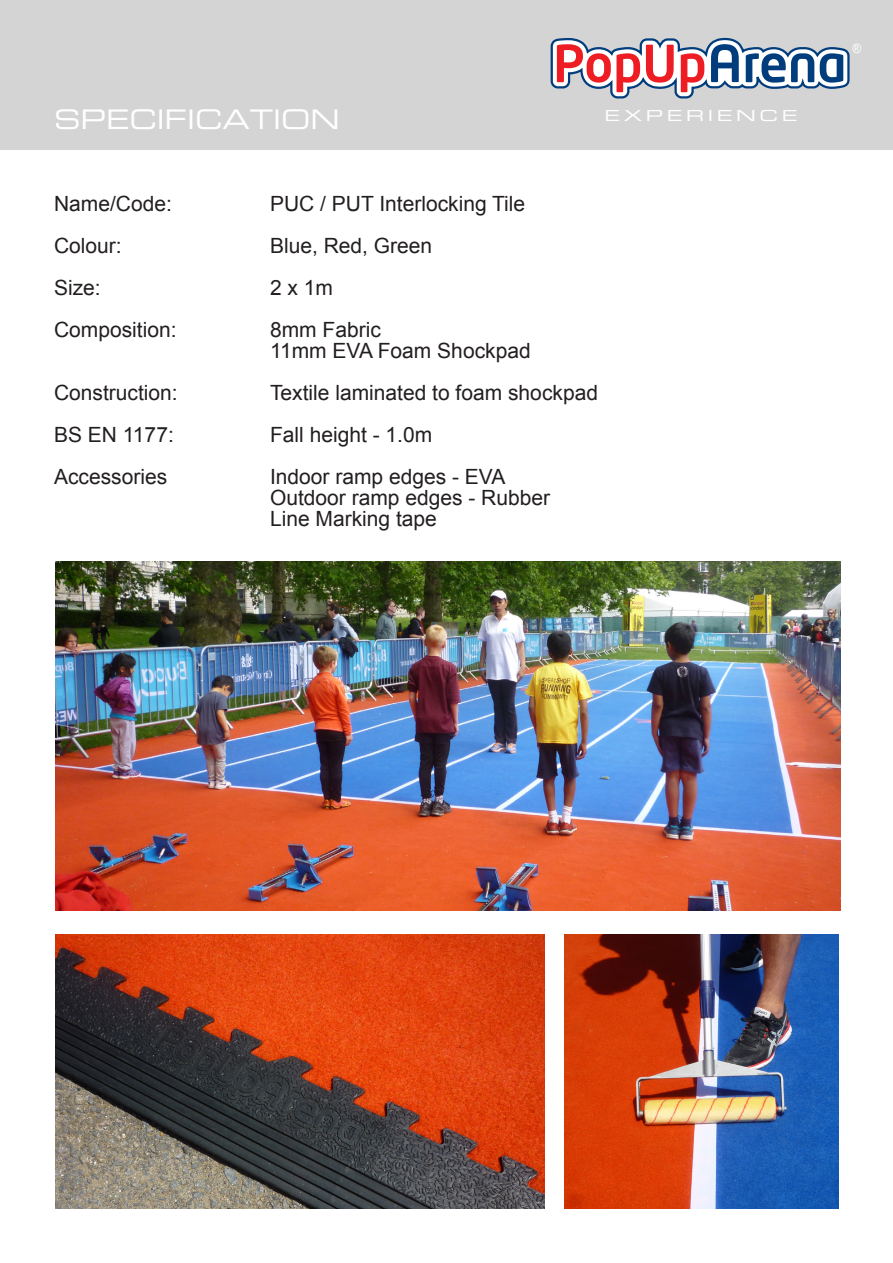
<style>
.page{position:relative;width:893px;height:1263px;background:#fff}
.page>*{position:absolute;margin:0;border:0;box-sizing:border-box;transform-origin:0 0}
.t1{font:27px "Euro TSU Extended Two";color:#fff}
.t2{font:21px "Arial";color:#231f20}
.t3{font:15.15px "Euro TSU Extended Two";letter-spacing:.2em;color:#fff;scale:1.2 1}
.t4{font:13.05px "Arial";color:#fff;scale:.91 1}
</style>
<div class="page">
<div style="left:0;top:0;width:893px;height:150px;background:#d5d4d5"></div>
<img style="left:55px;top:935px;width:489px;height:274px">
<img style="left:55px;top:561px;width:785px;height:349px">
<svg style="left:550px;top:37px;width:300px;height:62px"></svg>
<img style="left:564px;top:935px;width:275px;height:274px">
<p class="t1" style="left:54px;top:101px;width:287px">SPECIFICATION</p>
<p class="t3" style="left:604px;top:105px;width:162px">EXPERIENCE</p>
<p class="t2" style="left:54px;top:190px;width:119px">Name/Code:</p>
<p class="t2" style="left:270px;top:190px;width:257px">PUC / PUT Interlocking Tile</p>
<p class="t2" style="left:54px;top:232px;width:69px">Colour:</p>
<p class="t2" style="left:270px;top:232px;width:164px">Blue, Red, Green</p>
<p class="t2" style="left:54px;top:274px;width:48px">Size:</p>
<p class="t2" style="left:270px;top:274px;width:65px">2 x 1m</p>
<p class="t2" style="left:54px;top:316px;width:124px">Composition:</p>
<p class="t2" style="left:270px;top:316px;width:112px">8mm Fabric</p>
<p class="t2" style="left:270px;top:337px;width:262px">11mm EVA Foam Shockpad</p>
<p class="t2" style="left:54px;top:379px;width:125px">Construction:</p>
<p class="t2" style="left:270px;top:379px;width:329px">Textile laminated to foam shockpad</p>
<p class="t2" style="left:54px;top:421px;width:121px">BS EN 1177:</p>
<p class="t2" style="left:270px;top:421px;width:164px">Fall height - 1.0m</p>
<p class="t2" style="left:54px;top:463px;width:115px">Accessories</p>
<p class="t2" style="left:270px;top:463px;width:237px">Indoor ramp edges - EVA</p>
<p class="t2" style="left:270px;top:484px;width:282px">Outdoor ramp edges - Rubber</p>
<p class="t2" style="left:270px;top:505px;width:168px">Line Marking tape</p>
<p class="t4" style="left:853px;top:40px;width:11px">®</p>
</div>
